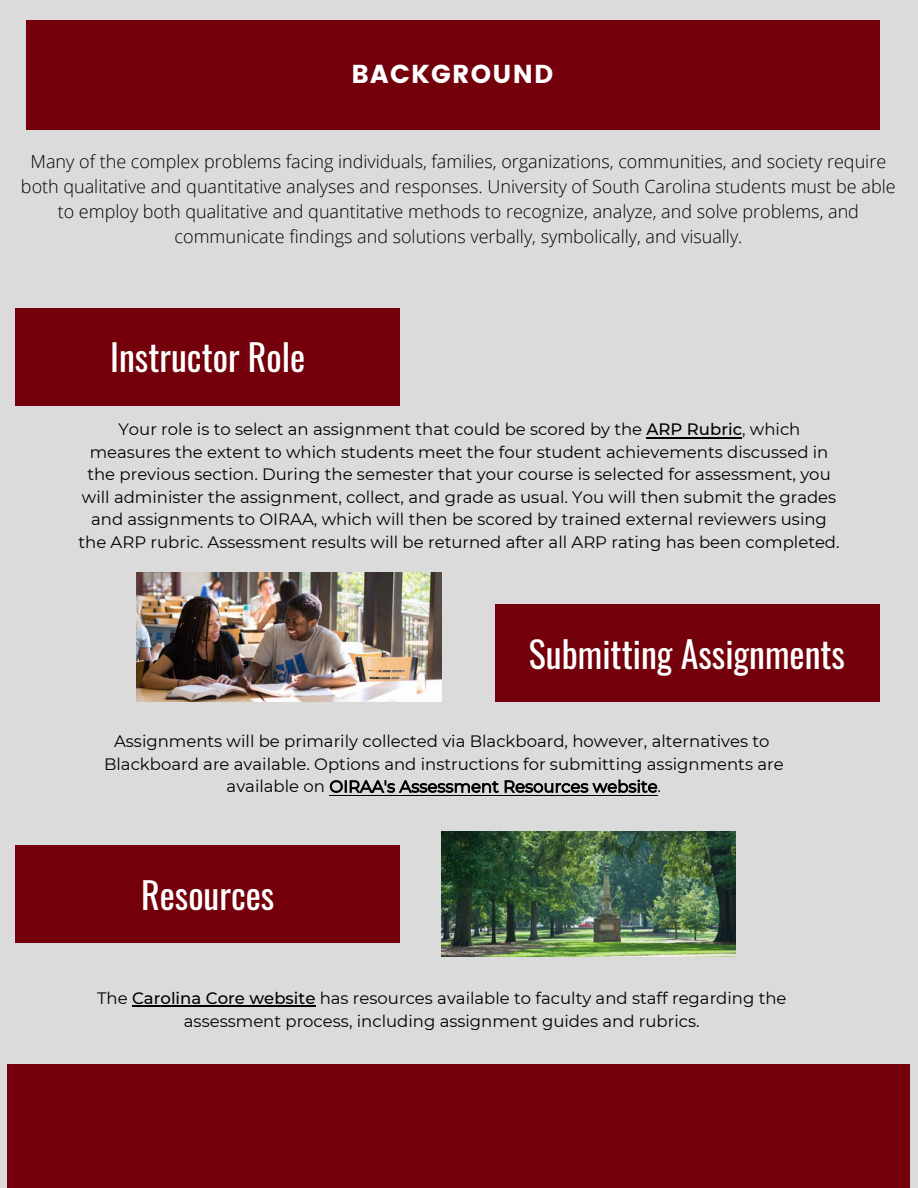
<style>
.page{position:relative;width:918px;height:1188px;background:#dbdbdb}
.page>*{position:absolute;margin:0;border:0;box-sizing:border-box;transform-origin:0 0}
.t1{font:36px "Oswald";color:#fff}
.t2{font:25.95px "Poppins";letter-spacing:.05em;color:#fff}
.t3{font:300 18px/24.8px "Open Sans";color:#000;text-align:center}
.t4{font:16.5px/22.5px "Montserrat";color:#000;text-align:center}
.s1{font-weight:500}
</style>
<div class="page">
<div style="left:8px;top:1064px;width:902px;height:124px;background:#73000a"></div>
<div style="left:26px;top:21px;width:854px;height:109px;background:#73000a"></div>
<div style="left:16px;top:845px;width:384px;height:98px;background:#73000a"></div>
<div style="left:495px;top:604px;width:385px;height:98px;background:#73000a"></div>
<div style="left:16px;top:308px;width:384px;height:98px;background:#73000a"></div>
<img style="left:442px;top:832px;width:293px;height:125px">
<img style="left:137px;top:572px;width:305px;height:130px">
<hr style="left:132px;top:1005px;width:183px;height:1px;background:#000">
<hr style="left:329px;top:795px;width:329px;height:1px;background:#000">
<hr style="left:647px;top:438px;width:95px;height:1px;background:#000">
<h2 class="t2" style="left:352px;top:59px;width:203px">BACKGROUND</h2>
<p class="t3" style="left:21px;top:149px;width:876px">Many of the complex problems facing individuals, families, organizations, communities, and society require both qualitative and quantitative analyses and responses. University of South Carolina students must be able to employ both qualitative and quantitative methods to recognize, analyze, and solve problems, and communicate findings and solutions verbally, symbolically, and visually.</p>
<h1 class="t1" style="left:110px;top:329px;width:196px">Instructor Role</h1>
<p class="t4" style="left:78px;top:418px;width:763px">Your role is to select an assignment that could be scored by the <span class="s1">ARP Rubric</span>, which measures the extent to which students meet the four student achievements discussed in the previous section. During the semester that your course is selected for assessment, you will administer the assignment, collect, and grade as usual. You will then submit the grades and assignments to OIRAA, which will then be scored by trained external reviewers using the ARP rubric. Assessment results will be returned after all ARP rating has been completed.</p>
<h1 class="t1" style="left:529px;top:626px;width:318px">Submitting Assignments</h1>
<p class="t4" style="left:104px;top:730px;width:681px">Assignments will be primarily collected via Blackboard, however, alternatives to<br>Blackboard are available. Options and instructions for submitting assignments are available on OIRAA's Assessment Resources website.</p>
<h1 class="t1" style="left:141px;top:867px;width:135px">Resources</h1>
<p class="t4" style="left:97px;top:987px;width:691px">The <span class="s1">Carolina Core website</span> has resources available to faculty and staff regarding the assessment process, including assignment guides and rubrics.</p>
</div>
